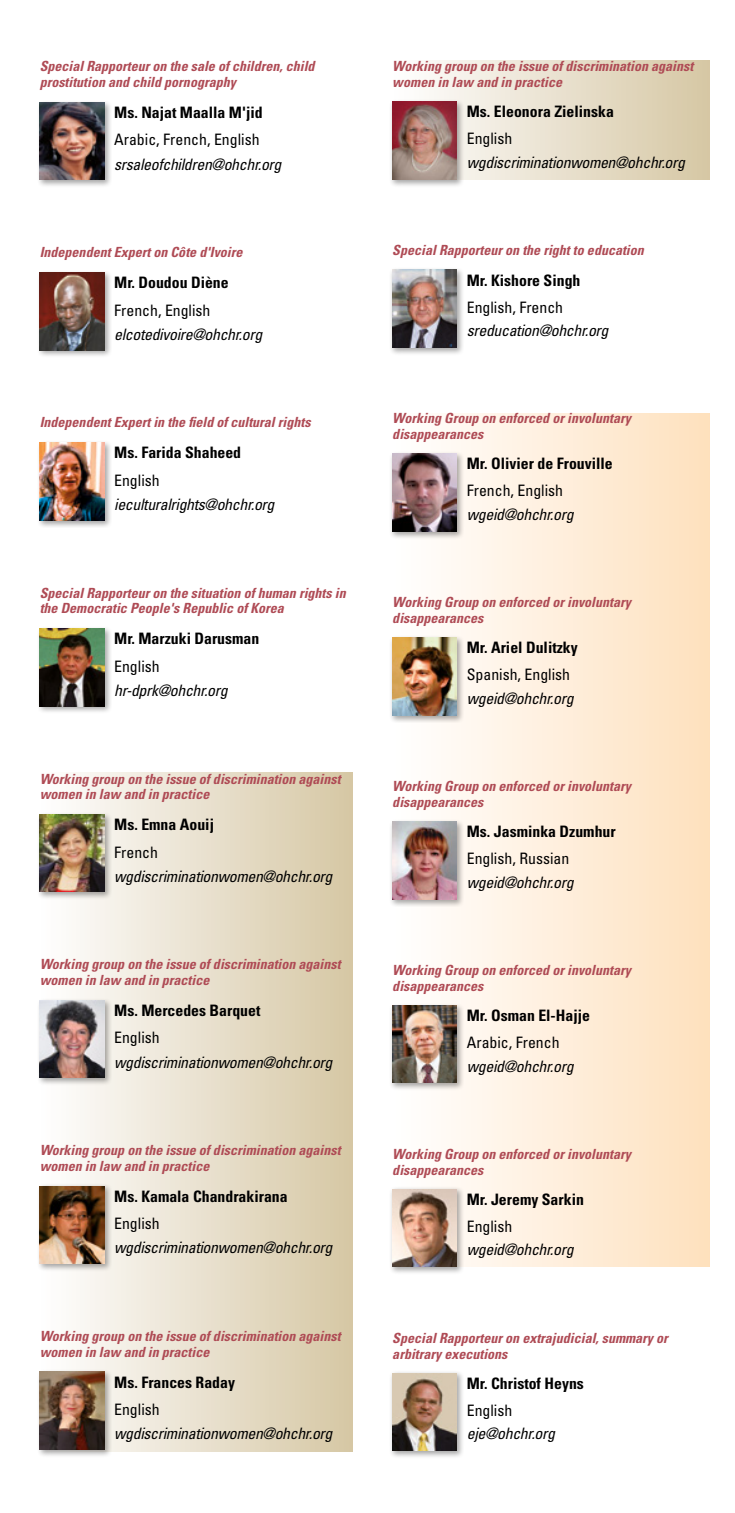
<style>
.page{position:relative;width:735px;height:1513px;background:#fff}
.page>*{position:absolute;margin:0;border:0;box-sizing:border-box;transform-origin:0 0}
.Mail_space_after___1{font:italic condensed 15.75px "Univers LT Std";letter-spacing:-.02em;color:#000}
.Nom{font:700 condensed 15.75px "Univers LT Std";color:#000}
.Langue{font:condensed 15.75px "Univers LT Std";color:#000}
.Fonction{font:italic 700 condensed 14px/15.8px "Univers LT Std";color:#af4b55}
</style>
<div class="page">
<div style="left:39px;top:773px;width:313px;height:679px;background:linear-gradient(to right,#fff,#d6c7a4)"></div>
<div style="left:392px;top:413px;width:317px;height:854px;background:linear-gradient(to right,#fff,#fee1bd)"></div>
<div style="left:392px;top:60px;width:317px;height:119px;background:linear-gradient(to right,#fff,#d6c7a4)"></div>
<div style="left:36px;top:99px;width:76px;height:89px;background:#000;opacity:.35"></div>
<img style="left:39px;top:102px;width:65px;height:78px">
<div style="left:36px;top:269px;width:76px;height:89px;background:#000;opacity:.35"></div>
<img style="left:39px;top:272px;width:65px;height:78px">
<div style="left:36px;top:439px;width:76px;height:89px;background:#000;opacity:.35"></div>
<img style="left:39px;top:442px;width:65px;height:78px">
<div style="left:36px;top:625px;width:76px;height:89px;background:#000;opacity:.35"></div>
<img style="left:39px;top:628px;width:65px;height:78px">
<div style="left:36px;top:811px;width:76px;height:89px;background:#000;opacity:.35"></div>
<img style="left:39px;top:814px;width:65px;height:78px">
<div style="left:36px;top:997px;width:76px;height:89px;background:#000;opacity:.35"></div>
<img style="left:39px;top:1000px;width:65px;height:78px">
<div style="left:36px;top:1183px;width:76px;height:89px;background:#000;opacity:.35"></div>
<img style="left:39px;top:1186px;width:65px;height:78px">
<div style="left:36px;top:1369px;width:76px;height:89px;background:#000;opacity:.35"></div>
<img style="left:39px;top:1372px;width:65px;height:78px">
<div style="left:389px;top:99px;width:75px;height:88px;background:#000;opacity:.35"></div>
<img style="left:392px;top:102px;width:64px;height:77px">
<div style="left:389px;top:267px;width:75px;height:89px;background:#000;opacity:.35"></div>
<img style="left:392px;top:270px;width:64px;height:77px">
<div style="left:389px;top:451px;width:75px;height:88px;background:#000;opacity:.35"></div>
<img style="left:392px;top:454px;width:64px;height:77px">
<div style="left:389px;top:635px;width:75px;height:88px;background:#000;opacity:.35"></div>
<img style="left:392px;top:638px;width:64px;height:77px">
<div style="left:389px;top:818px;width:75px;height:89px;background:#000;opacity:.35"></div>
<img style="left:392px;top:821px;width:64px;height:78px">
<div style="left:389px;top:1002px;width:75px;height:89px;background:#000;opacity:.35"></div>
<img style="left:392px;top:1005px;width:64px;height:78px">
<div style="left:389px;top:1186px;width:75px;height:89px;background:#000;opacity:.35"></div>
<img style="left:392px;top:1189px;width:64px;height:78px">
<div style="left:389px;top:1370px;width:75px;height:89px;background:#000;opacity:.35"></div>
<img style="left:392px;top:1373px;width:64px;height:78px">
<p class="Fonction" style="left:40px;top:59px;width:276px">Special Rapporteur on the sale of children, child prostitution and child pornography</p>
<p class="Nom" style="left:114px;top:103px;width:150px">Ms. Najat Maalla M'jid</p>
<p class="Langue" style="left:114px;top:130px;width:147px">Arabic, French, English</p>
<p class="Mail_space_after___1" style="left:114px;top:154px;width:169px">srsaleofchildren@ohchr.org</p>
<p class="Fonction" style="left:40px;top:245px;width:204px">Independent Expert on Côte d'Ivoire</p>
<p class="Nom" style="left:114px;top:273px;width:116px">Mr. Doudou Diène</p>
<p class="Langue" style="left:114px;top:300px;width:98px">French, English</p>
<p class="Mail_space_after___1" style="left:114px;top:324px;width:149px">elcotedivoire@ohchr.org</p>
<p class="Fonction" style="left:40px;top:415px;width:272px">Independent Expert in the field of cultural rights</p>
<p class="Nom" style="left:114px;top:443px;width:128px">Ms. Farida Shaheed</p>
<p class="Langue" style="left:114px;top:470px;width:47px">English</p>
<p class="Mail_space_after___1" style="left:114px;top:494px;width:162px">ieculturalrights@ohchr.org</p>
<p class="Fonction" style="left:40px;top:585px;width:307px">Special Rapporteur on the situation of human rights in the Democratic People's Republic of Korea</p>
<p class="Nom" style="left:114px;top:629px;width:146px">Mr. Marzuki Darusman</p>
<p class="Langue" style="left:114px;top:656px;width:47px">English</p>
<p class="Mail_space_after___1" style="left:114px;top:680px;width:115px">hr-dprk@ohchr.org</p>
<p class="Fonction" style="left:40px;top:771px;width:302px">Working group on the issue of discrimination against women in law and in practice</p>
<p class="Nom" style="left:114px;top:815px;width:101px">Ms. Emna Aouij</p>
<p class="Langue" style="left:114px;top:842px;width:45px">French</p>
<p class="Mail_space_after___1" style="left:114px;top:866px;width:219px">wgdiscriminationwomen@ohchr.org</p>
<p class="Fonction" style="left:40px;top:957px;width:302px">Working group on the issue of discrimination against women in law and in practice</p>
<p class="Nom" style="left:114px;top:1001px;width:148px">Ms. Mercedes Barquet</p>
<p class="Langue" style="left:114px;top:1028px;width:47px">English</p>
<p class="Mail_space_after___1" style="left:114px;top:1052px;width:219px">wgdiscriminationwomen@ohchr.org</p>
<p class="Fonction" style="left:40px;top:1143px;width:302px">Working group on the issue of discrimination against women in law and in practice</p>
<p class="Nom" style="left:114px;top:1187px;width:175px">Ms. Kamala Chandrakirana</p>
<p class="Langue" style="left:114px;top:1214px;width:47px">English</p>
<p class="Mail_space_after___1" style="left:114px;top:1238px;width:219px">wgdiscriminationwomen@ohchr.org</p>
<p class="Fonction" style="left:40px;top:1328px;width:302px">Working group on the issue of discrimination against women in law and in practice</p>
<p class="Nom" style="left:114px;top:1372px;width:122px">Ms. Frances Raday</p>
<p class="Langue" style="left:114px;top:1400px;width:47px">English</p>
<p class="Mail_space_after___1" style="left:114px;top:1424px;width:219px">wgdiscriminationwomen@ohchr.org</p>
<p class="Fonction" style="left:392px;top:59px;width:302px">Working group on the issue of discrimination against women in law and in practice</p>
<p class="Nom" style="left:466px;top:102px;width:148px">Ms. Eleonora Zielinska</p>
<p class="Langue" style="left:466px;top:129px;width:47px">English</p>
<p class="Mail_space_after___1" style="left:466px;top:152px;width:219px">wgdiscriminationwomen@ohchr.org</p>
<p class="Fonction" style="left:392px;top:242px;width:253px">Special Rapporteur on the right to education</p>
<p class="Nom" style="left:466px;top:270px;width:115px">Mr. Kishore Singh</p>
<p class="Langue" style="left:466px;top:297px;width:98px">English, French</p>
<p class="Mail_space_after___1" style="left:466px;top:321px;width:143px">sreducation@ohchr.org</p>
<p class="Fonction" style="left:392px;top:411px;width:240px">Working Group on enforced or involuntary disappearances</p>
<p class="Nom" style="left:466px;top:454px;width:147px">Mr. Olivier de Frouville</p>
<p class="Langue" style="left:466px;top:481px;width:98px">French, English</p>
<p class="Mail_space_after___1" style="left:466px;top:504px;width:108px">wgeid@ohchr.org</p>
<p class="Fonction" style="left:392px;top:594px;width:240px">Working Group on enforced or involuntary disappearances</p>
<p class="Nom" style="left:466px;top:638px;width:112px">Mr. Ariel Dulitzky</p>
<p class="Langue" style="left:466px;top:665px;width:105px">Spanish, English</p>
<p class="Mail_space_after___1" style="left:466px;top:688px;width:108px">wgeid@ohchr.org</p>
<p class="Fonction" style="left:392px;top:778px;width:240px">Working Group on enforced or involuntary disappearances</p>
<p class="Nom" style="left:466px;top:822px;width:150px">Ms. Jasminka Dzumhur</p>
<p class="Langue" style="left:466px;top:849px;width:104px">English, Russian</p>
<p class="Mail_space_after___1" style="left:466px;top:872px;width:108px">wgeid@ohchr.org</p>
<p class="Fonction" style="left:392px;top:962px;width:240px">Working Group on enforced or involuntary disappearances</p>
<p class="Nom" style="left:466px;top:1006px;width:125px">Mr. Osman El-Hajje</p>
<p class="Langue" style="left:466px;top:1032px;width:94px">Arabic, French</p>
<p class="Mail_space_after___1" style="left:466px;top:1056px;width:108px">wgeid@ohchr.org</p>
<p class="Fonction" style="left:392px;top:1146px;width:240px">Working Group on enforced or involuntary disappearances</p>
<p class="Nom" style="left:466px;top:1190px;width:118px">Mr. Jeremy Sarkin</p>
<p class="Langue" style="left:466px;top:1216px;width:47px">English</p>
<p class="Mail_space_after___1" style="left:466px;top:1240px;width:108px">wgeid@ohchr.org</p>
<p class="Fonction" style="left:392px;top:1330px;width:277px">Special Rapporteur on extrajudicial, summary or arbitrary executions</p>
<p class="Nom" style="left:466px;top:1373px;width:118px">Mr. Christof Heyns</p>
<p class="Langue" style="left:466px;top:1400px;width:47px">English</p>
<p class="Mail_space_after___1" style="left:466px;top:1424px;width:90px">eje@ohchr.org</p>
</div>
